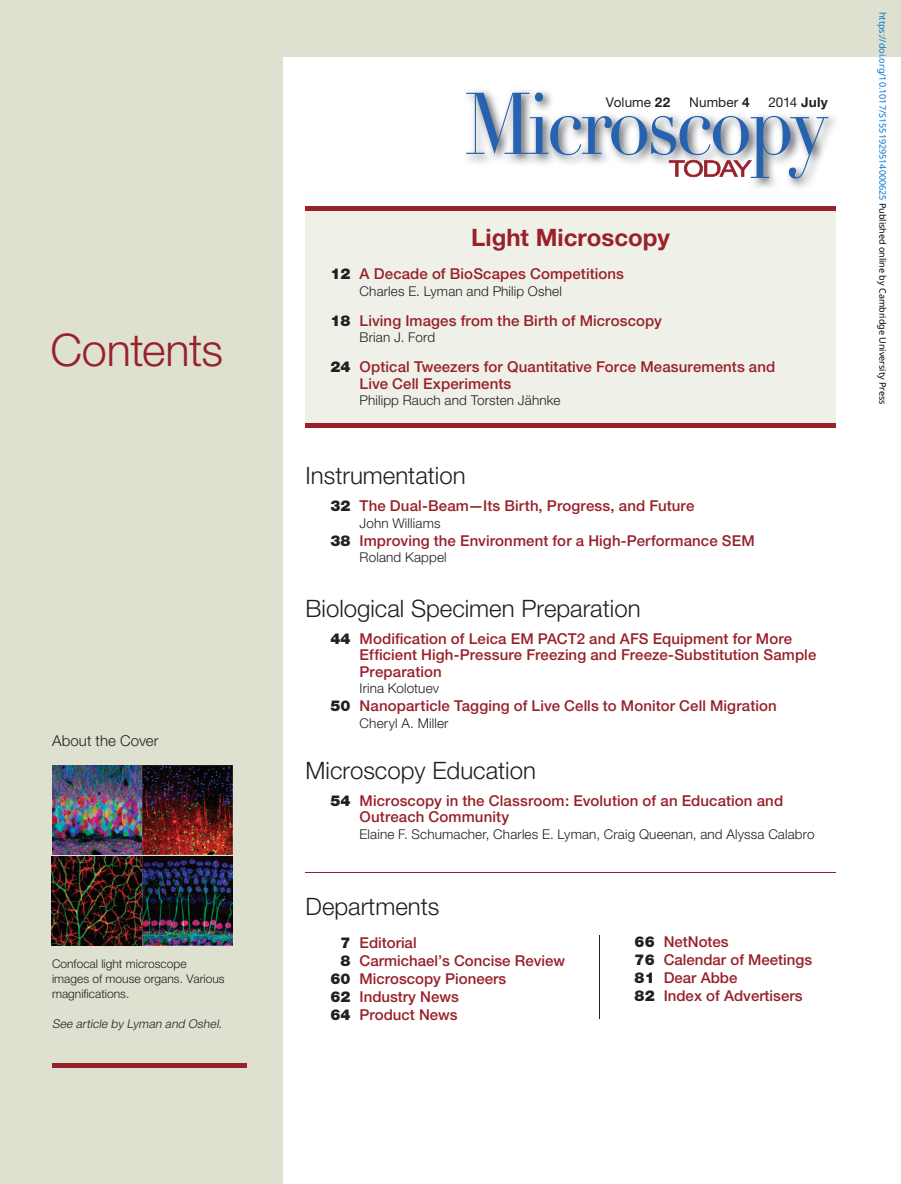
<style>
.page{position:relative;width:901px;height:1184px;background:#fff}
.page>*{position:absolute;margin:0;border:0;box-sizing:border-box;transform-origin:0 0}
.t1{font:300 45px "Helvetica Neue";letter-spacing:-.015em;color:#98212a}
.t2{font:300 24px "Helvetica Neue";color:#231f20}
.t3{font:700 24px "Helvetica Neue";color:#98212a}
.t4{font:500 15px/16.5px "Helvetica Neue";letter-spacing:.005em;color:#98212a}
.t5{font:300 15px "Helvetica Neue";letter-spacing:.005em;color:#231f20}
.t6{font:300 13.5px "Helvetica Neue";letter-spacing:.01em;color:#231f20}
.t7{font:13.5px "Helvetica Neue";letter-spacing:.01em;color:#231f20}
.t8{font:300 12px/15px "Helvetica Neue";color:#231f20}
.t9{font:italic 300 12px "Helvetica Neue";color:#231f20}
.t10{font:9px "Noto Sans";color:#0172cf}
.s1{font-weight:700}
.s2{font-weight:900;color:#231f20}
.s3{color:#000}
</style>
<div class="page">
<div style="left:305px;top:206px;width:530px;height:219px;background:#eff1e9"></div>
<div style="left:0;top:0;width:282px;height:1184px;background:#dfe1d0"></div>
<div style="left:0;top:0;width:900px;height:56px;background:#dfe1d0"></div>
<hr style="left:305px;top:206px;width:530px;height:4px;background:#98212a">
<div style="left:305px;top:423px;width:530px;height:5px;background:#98212a"></div>
<hr style="left:305px;top:873px;width:530px;height:1px;background:#98212a">
<hr style="left:599px;top:935px;width:1px;height:84px;background:#231f20">
<img style="left:472px;top:90px;width:363px;height:98px">
<svg style="left:466px;top:92px;width:362px;height:87px"></svg>
<hr style="left:52px;top:1064px;width:194px;height:4px;background:#98212a">
<img style="left:52px;top:766px;width:89px;height:179px">
<img style="left:143px;top:765px;width:89px;height:180px">
<h1 class="t1" style="left:50px;top:334px;width:174px">Contents</h1>
<p class="t5" style="left:52px;top:736px;width:108px">About the Cover</p>
<p class="t8" style="left:52px;top:957px;width:174px">Confocal light microscope images of mouse organs. Various magnifications.</p>
<p class="t9" style="left:52px;top:1019px;width:173px">See article by Lyman and Oshel.</p>
<p class="t7" style="left:606px;top:97px;width:66px">Volume <span class="s1">22</span></p>
<p class="t7" style="left:689px;top:97px;width:62px">Number <span class="s1">4</span></p>
<p class="t7" style="left:768px;top:97px;width:61px">2014 <span class="s1">July</span></p>
<h2 class="t3" style="left:471px;top:229px;width:200px">Light Microscopy</h2>
<p class="t4" style="left:330px;top:267px;width:295px"><span class="s2">12</span> A Decade of BioScapes Competitions</p>
<p class="t6" style="left:359px;top:286px;width:204px">Charles E. Lyman and Philip Oshel</p>
<p class="t4" style="left:330px;top:314px;width:333px"><span class="s2">18</span> Living Images from the Birth of Microscopy</p>
<p class="t6" style="left:359px;top:333px;width:77px">Brian J. Ford</p>
<p class="t4" style="left:359px;top:360px;width:417px;text-indent:-29px"><span class="s2">24</span> Optical Tweezers for Quantitative Force Measurements and<br>Live Cell Experiments</p>
<p class="t6" style="left:359px;top:396px;width:202px">Philipp Rauch and Torsten Jähnke</p>
<h2 class="t2" style="left:305px;top:467px;width:161px">Instrumentation</h2>
<p class="t4" style="left:330px;top:499px;width:365px"><span class="s2">32</span> The Dual-Beam—Its Birth, Progress, and Future</p>
<p class="t6" style="left:359px;top:518px;width:82px">John Williams</p>
<p class="t4" style="left:330px;top:533px;width:425px"><span class="s2">38</span> Improving the Environment for a High-Performance SEM</p>
<p class="t6" style="left:359px;top:552px;width:89px">Roland Kappel</p>
<h2 class="t2" style="left:305px;top:600px;width:336px">Biological Specimen Preparation</h2>
<p class="t4" style="left:359px;top:632px;width:458px;text-indent:-29px"><span class="s2">44</span> Modification of Leica EM PACT2 and AFS Equipment for More<br>Efficient High-Pressure Freezing and Freeze-Substitution Sample<br>Preparation</p>
<p class="t6" style="left:359px;top:684px;width:81px">Irina Kolotuev</p>
<p class="t4" style="left:330px;top:699px;width:447px"><span class="s2">50</span> Nanoparticle Tagging of Live Cells to Monitor Cell Migration</p>
<p class="t6" style="left:359px;top:718px;width:90px">Cheryl A. Miller</p>
<h2 class="t2" style="left:305px;top:762px;width:232px">Microscopy Education</h2>
<p class="t4" style="left:359px;top:794px;width:425px;text-indent:-29px"><span class="s2">54</span> Microscopy in the Classroom: Evolution of an Education and<br>Outreach Community</p>
<p class="t6" style="left:359px;top:829px;width:456px">Elaine F. Schumacher, Charles E. Lyman, Craig Queenan, and Alyssa Calabro</p>
<h2 class="t2" style="left:305px;top:897px;width:135px">Departments</h2>
<p class="t4" style="left:340px;top:936px;width:77px"><span class="s2">7</span> Editorial</p>
<p class="t4" style="left:340px;top:954px;width:226px"><span class="s2">8</span> Carmichael’s Concise Review</p>
<p class="t4" style="left:330px;top:972px;width:177px"><span class="s2">60</span> Microscopy Pioneers</p>
<p class="t4" style="left:330px;top:990px;width:130px"><span class="s2">62</span> Industry News</p>
<p class="t4" style="left:330px;top:1008px;width:129px"><span class="s2">64</span> Product News</p>
<p class="t4" style="left:634px;top:934px;width:179px;line-height:18px"><span class="s2">66</span> NetNotes<br><span class="s2">76</span> Calendar of Meetings<br><span class="s2">81</span> Dear Abbe<br><span class="s2">82</span> Index of Advertisers</p>
<p class="t10" style="left:889px;top:12px;width:394px;rotate:90deg">https://doi.org/10.1017/S1551929514000625 <span class="s3">Published online by Cambridge University Press</span></p>
</div>
